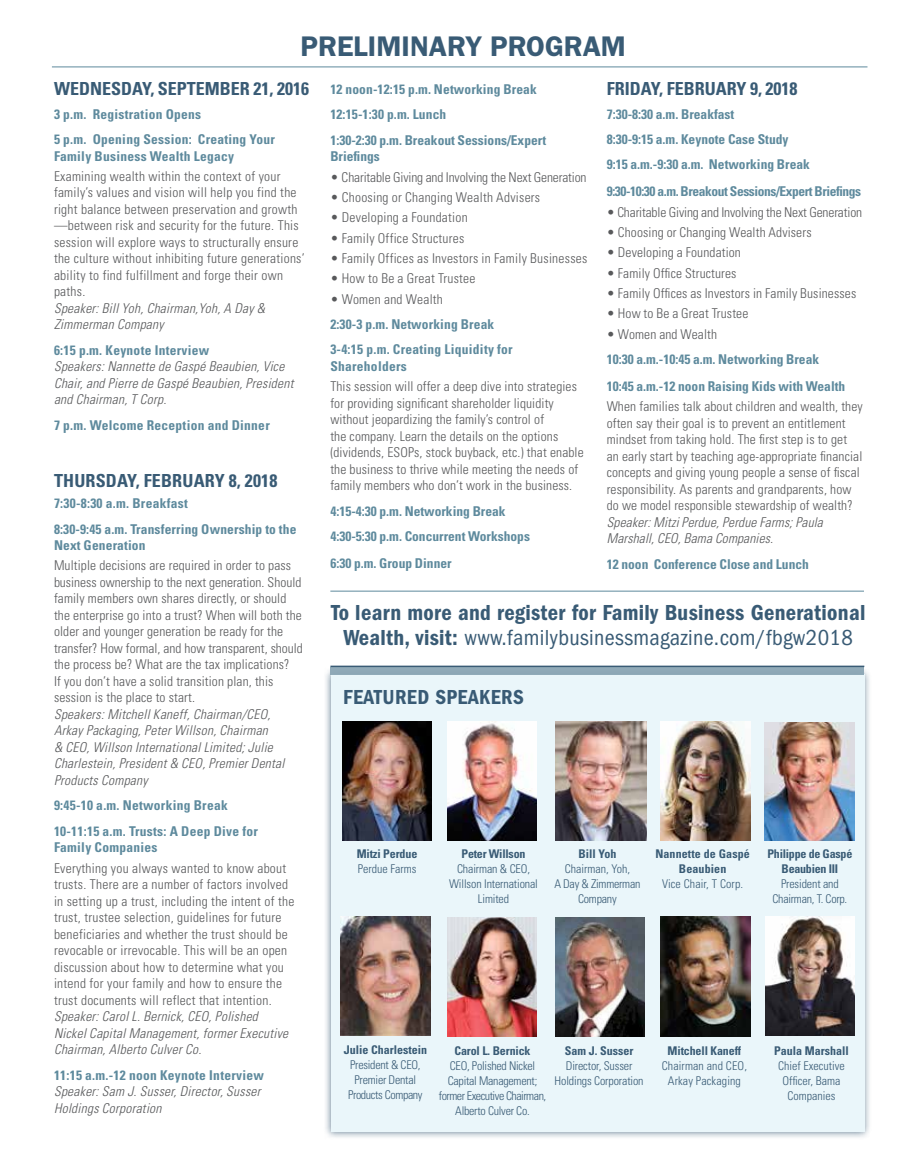
<style>
.page{position:relative;width:918px;height:1175px;background:#fff}
.page>*{position:absolute;margin:0;border:0;box-sizing:border-box;transform-origin:0 0}
.t1{font:600 28.5px "Franklin Gothic";color:#395b75}
.t2{font:600 condensed 22.5px/25.5px "Franklin Gothic";letter-spacing:.015em;color:#395b75;text-align:center}
.t3{font:600 condensed 21px "Franklin Gothic";letter-spacing:.02em;color:#395b75}
.t4{font:700 condensed 18px "Univers";color:#395b75}
.t5{font:300 condensed 13.5px/16.5px "Univers";letter-spacing:.01em;color:#58595b}
.t6{font:700 condensed 13.5px/25.3px "Univers";letter-spacing:.01em;color:#5e8a9d}
.t7{font:italic 300 condensed 13.5px/16.5px "Univers";letter-spacing:.02em;color:#58595b}
.t8{font:300 condensed 13.5px "Univers";letter-spacing:-.01em;color:#58595b}
.t9{font:700 condensed 13.5px "Univers";letter-spacing:-.03em;color:#5e8a9d}
.t10{font:300 condensed 12px/15px "Univers";letter-spacing:-.01em;color:#395b75;text-align:center}
.t11{font:700 condensed 12px/15px "Univers";letter-spacing:-.01em;color:#395b75;text-align:center}
.t12{font:300 condensed 12px/15px "Univers";letter-spacing:.01em;color:#395b75;text-align:center}
.t13{font:700 condensed 12px/15px "Univers";letter-spacing:.01em;color:#395b75;text-align:center}
.s1{font-weight:400}
</style>
<div class="page">
<div style="left:323px;top:667px;width:549px;height:472px;background:#395b75;opacity:.75"></div>
<div style="left:331px;top:674px;width:533px;height:458px;background:#eaf6fa"></div>
<hr style="left:330px;top:591px;width:534px;height:1px;background:#5e8a9d">
<img style="left:661px;top:721px;width:89px;height:119px">
<img style="left:765px;top:722px;width:89px;height:118px">
<img style="left:447px;top:917px;width:90px;height:119px">
<img style="left:661px;top:916px;width:89px;height:120px">
<img style="left:447px;top:721px;width:90px;height:119px">
<img style="left:342px;top:721px;width:90px;height:119px">
<img style="left:555px;top:917px;width:90px;height:119px">
<img style="left:765px;top:916px;width:89px;height:119px">
<img style="left:341px;top:916px;width:89px;height:119px">
<img style="left:555px;top:721px;width:91px;height:119px">
<hr style="left:52px;top:67px;width:815px;height:1px;background:#5e8a9d">
<div style="left:330px;top:666px;width:534px;height:8px;background:#8aa5b4"></div>
<hr style="left:330px;top:665px;width:534px;height:2px;background:#395b75">
<h1 class="t1" style="left:301px;top:29px;width:327px">PRELIMINARY PROGRAM</h1>
<h3 class="t4" style="left:54px;top:77px;width:257px">WEDNESDAY, SEPTEMBER 21, 2016</h3>
<p class="t6" style="left:54px;top:101px;width:223px">3 p.m. Registration Opens<br>5 p.m. Opening Session: Creating Your</p>
<p class="t6" style="left:54px;top:143px;width:182px">Family Business Wealth Legacy</p>
<p class="t5" style="left:54px;top:168px;width:252px">Examining wealth within the context of your family’s values and vision will help you find the right balance between preservation and growth —between risk and security for the future. This session will explore ways to structurally ensure the culture without inhibiting future generations’ ability to find fulfillment and forge their own paths.</p>
<p class="t7" style="left:54px;top:300px;width:213px">Speaker: Bill Yoh, Chairman,Yoh, A Day &amp;<br>Zimmerman Company</p>
<p class="t6" style="left:54px;top:337px;width:157px">6:15 p.m. Keynote Interview</p>
<p class="t7" style="left:54px;top:358px;width:241px">Speakers: Nannette de Gaspé Beaubien, Vice<br>Chair, and Pierre de Gaspé Beaubien, President and Chairman, T Corp.</p>
<p class="t6" style="left:54px;top:412px;width:217px">7 p.m. Welcome Reception and Dinner</p>
<h3 class="t4" style="left:54px;top:469px;width:225px">THURSDAY, FEBRUARY 8, 2018</h3>
<p class="t6" style="left:54px;top:490px;width:244px">7:30-8:30 a.m. Breakfast<br>8:30-9:45 a.m. Transferring Ownership to the</p>
<p class="t6" style="left:54px;top:532px;width:93px">Next Generation</p>
<p class="t5" style="left:54px;top:557px;width:250px">Multiple decisions are required in order to pass business ownership to the next generation. Should family members own shares directly, or should the enterprise go into a trust? When will both the older and younger generation be ready for the transfer? How formal, and how transparent, should the process be? What are the tax implications?<br>If you don’t have a solid transition plan, this session is the place to start.</p>
<p class="t7" style="left:54px;top:706px;width:232px">Speakers: Mitchell Kaneff, Chairman/CEO, Arkay Packaging, Peter Willson, Chairman<br>&amp; CEO, Willson International Limited; Julie Charlestein, President &amp; CEO, Premier Dental Products Company</p>
<p class="t6" style="left:54px;top:792px;width:206px">9:45-10 a.m. Networking Break<br>10-11:15 a.m. Trusts: A Deep Dive for</p>
<p class="t6" style="left:54px;top:834px;width:105px">Family Companies</p>
<p class="t5" style="left:54px;top:859px;width:242px">Everything you always wanted to know about trusts. There are a number of factors involved in setting up a trust, including the intent of the trust, trustee selection, guidelines for future beneficiaries and whether the trust should be revocable or irrevocable. This will be an open discussion about how to determine what you intend for your family and how to ensure the trust documents will reflect that intention.</p>
<p class="t7" style="left:54px;top:1008px;width:236px">Speaker: Carol L. Bernick, CEO, Polished<br>Nickel Capital Management, former Executive<br>Chairman, Alberto Culver Co.</p>
<p class="t6" style="left:54px;top:1062px;width:211px">11:15 a.m.-12 noon Keynote Interview</p>
<p class="t7" style="left:54px;top:1083px;width:208px">Speaker: Sam J. Susser, Director, Susser<br>Holdings Corporation</p>
<p class="t6" style="left:330px;top:76px;width:217px">12 noon-12:15 p.m. Networking Break<br>12:15-1:30 p.m. Lunch<br>1:30-2:30 p.m. Breakout Sessions/Expert</p>
<p class="t6" style="left:330px;top:144px;width:51px">Briefings</p>
<p class="t8" style="left:330px;top:169px;width:258px">• Charitable Giving and Involving the Next Generation</p>
<p class="t5" style="left:330px;top:189px;width:211px">• Choosing or Changing Wealth Advisers</p>
<p class="t5" style="left:330px;top:209px;width:139px">• Developing a Foundation</p>
<p class="t5" style="left:330px;top:229px;width:136px">• Family Office Structures</p>
<p class="t5" style="left:330px;top:250px;width:259px">• Family Offices as Investors in Family Businesses</p>
<p class="t5" style="left:330px;top:270px;width:147px">• How to Be a Great Trustee</p>
<p class="t5" style="left:330px;top:290px;width:114px">• Women and Wealth</p>
<p class="t6" style="left:330px;top:311px;width:184px">2:30-3 p.m. Networking Break<br>3-4:15 p.m. Creating Liquidity for</p>
<p class="t6" style="left:330px;top:353px;width:78px">Shareholders</p>
<p class="t5" style="left:330px;top:378px;width:255px">This session will offer a deep dive into strategies for providing significant shareholder liquidity without jeopardizing the family’s control of<br>the company. Learn the details on the options (dividends, ESOPs, stock buyback, etc.) that enable the business to thrive while meeting the needs of family members who don’t work in the business.</p>
<p class="t6" style="left:330px;top:498px;width:201px">4:15-4:30 p.m. Networking Break<br>4:30-5:30 p.m. Concurrent Workshops</p>
<p class="t6" style="left:330px;top:550px;width:123px">6:30 p.m. Group Dinner</p>
<h3 class="t4" style="left:607px;top:77px;width:192px">FRIDAY, FEBRUARY 9, 2018</h3>
<p class="t6" style="left:607px;top:101px;width:205px">7:30-8:30 a.m. Breakfast<br>8:30-9:15 a.m. Keynote Case Study<br>9:15 a.m.-9:30 a.m. Networking Break</p>
<p class="t9" style="left:607px;top:183px;width:256px">9:30-10:30 a.m. Breakout Sessions/Expert Briefings</p>
<p class="t8" style="left:607px;top:204px;width:257px">• Charitable Giving and Involving the Next Generation</p>
<p class="t5" style="left:607px;top:224px;width:206px">• Choosing or Changing Wealth Advisers</p>
<p class="t5" style="left:607px;top:244px;width:136px">• Developing a Foundation</p>
<p class="t5" style="left:607px;top:265px;width:131px">• Family Office Structures</p>
<p class="t5" style="left:607px;top:285px;width:251px">• Family Offices as Investors in Family Businesses</p>
<p class="t5" style="left:607px;top:305px;width:143px">• How to Be a Great Trustee</p>
<p class="t5" style="left:607px;top:326px;width:112px">• Women and Wealth</p>
<p class="t6" style="left:607px;top:346px;width:240px;line-height:26.8px">10:30 a.m.-10:45 a.m. Networking Break<br>10:45 a.m.-12 noon Raising Kids with Wealth</p>
<p class="t5" style="left:607px;top:398px;width:258px">When families talk about children and wealth, they often say their goal is to prevent an entitlement mindset from taking hold. The first step is to get<br>an early start by teaching age-appropriate financial concepts and giving young people a sense of fiscal responsibility. As parents and grandparents, how do we model responsible stewardship of wealth?</p>
<p class="t7" style="left:607px;top:514px;width:218px">Speaker: Mitzi Perdue, Perdue Farms; Paula<br>Marshall, CEO, Bama Companies.</p>
<p class="t6" style="left:607px;top:551px;width:204px">12 noon Conference Close and Lunch</p>
<h2 class="t2" style="left:331px;top:599px;width:536px">To learn more and register for Family Business Generational<br>Wealth, visit: <span class="s1">www.familybusinessmagazine.com/fbgw2018</span></h2>
<h3 class="t3" style="left:343px;top:685px;width:182px">FEATURED SPEAKERS</h3>
<p class="t11" style="left:357px;top:846px;width:62px">Mitzi Perdue</p>
<p class="t10" style="left:358px;top:861px;width:60px">Perdue Farms</p>
<p class="t11" style="left:462px;top:846px;width:65px">Peter Willson</p>
<p class="t10" style="left:449px;top:861px;width:90px">Chairman &amp; CEO,<br>Willson International<br>Limited</p>
<p class="t11" style="left:578px;top:846px;width:39px">Bill Yoh</p>
<p class="t10" style="left:554px;top:861px;width:88px">Chairman, Yoh,<br>A Day &amp; Zimmerman<br>Company</p>
<p class="t13" style="left:655px;top:846px;width:96px">Nannette de Gaspé<br>Beaubien</p>
<p class="t12" style="left:662px;top:876px;width:83px">Vice Chair, T Corp.</p>
<p class="t11" style="left:768px;top:846px;width:86px">Philippe de Gaspé<br>Beaubien III</p>
<p class="t10" style="left:773px;top:876px;width:76px">President and<br>Chairman, T. Corp.</p>
<p class="t11" style="left:344px;top:1042px;width:85px">Julie Charlestein</p>
<p class="t10" style="left:348px;top:1057px;width:76px">President &amp; CEO,<br>Premier Dental<br>Products Company</p>
<p class="t11" style="left:454px;top:1042px;width:78px">Carol L. Bernick</p>
<p class="t10" style="left:439px;top:1057px;width:109px">CEO, Polished Nickel<br>Capital Management; former Executive Chairman,<br>Alberto Culver Co.</p>
<p class="t11" style="left:565px;top:1042px;width:70px">Sam J. Susser</p>
<p class="t10" style="left:555px;top:1057px;width:91px">Director, Susser<br>Holdings Corporation</p>
<p class="t11" style="left:668px;top:1042px;width:75px">Mitchell Kaneff</p>
<p class="t12" style="left:662px;top:1057px;width:87px">Chairman and CEO,<br>Arkay Packaging</p>
<p class="t11" style="left:774px;top:1042px;width:76px">Paula Marshall</p>
<p class="t10" style="left:778px;top:1057px;width:68px">Chief Executive<br>Officer, Bama<br>Companies</p>
</div>
